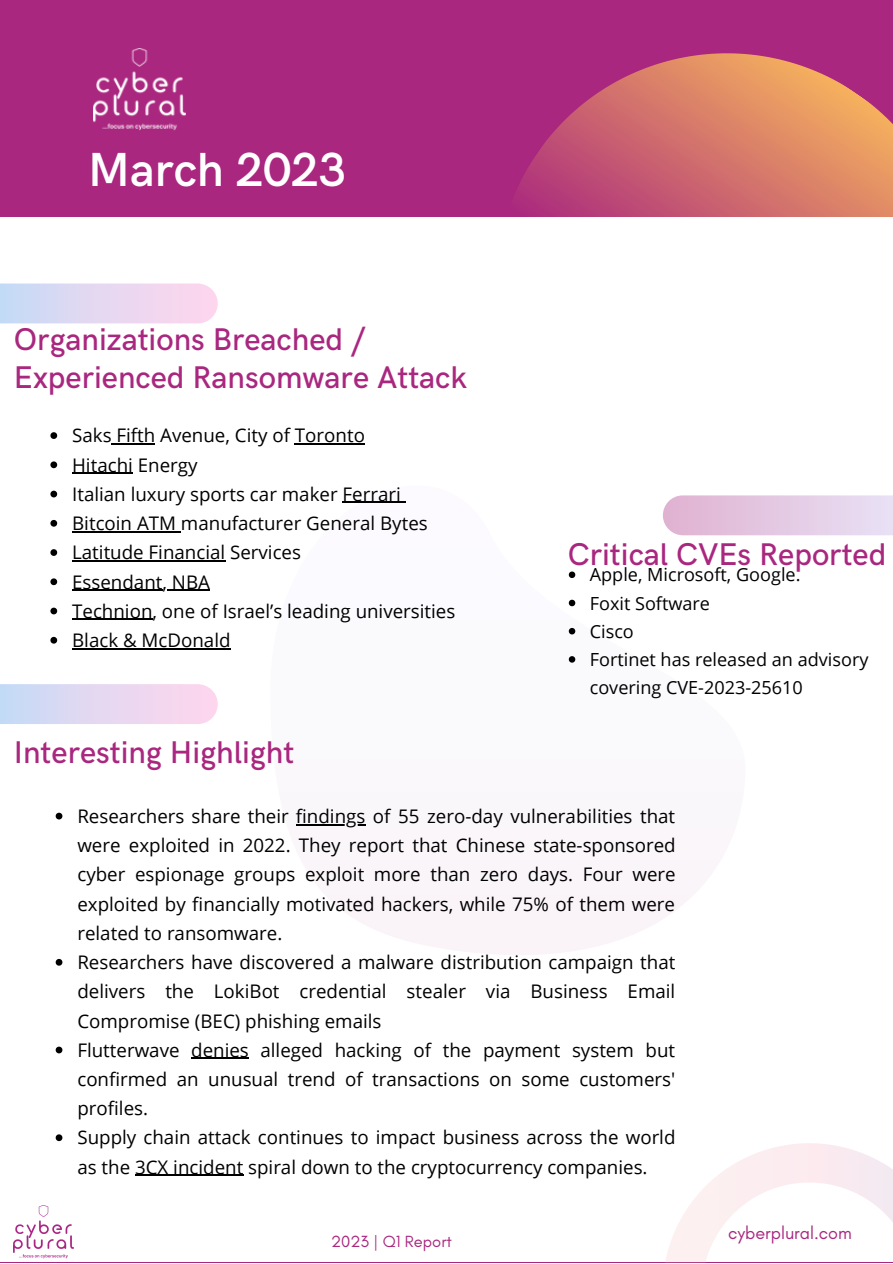
<style>
.page{position:relative;width:893px;height:1264px;background:#fff}
.page>*{position:absolute;margin:0;border:0;box-sizing:border-box;transform-origin:0 0}
.t1{font:600 48px "HK Grotesk";color:#fff}
.t2{font:500 31.5px/37px "HK Grotesk";color:#a9277f}
.t3{font:18.75px/29.2px "Open Sans";color:#000}
.t4{font:18px/28.2px "Open Sans";color:#000}
.t5{font:18px "Glacial Indifference";color:#a9277f}
.t6{font:16.5px "Glacial Indifference";color:#a9277f}
</style>
<div class="page">
<div style="left:0;top:0;width:892px;height:1262px;background:#a9277f"></div>
<svg style="left:517px;top:53px;width:375px;height:164px"></svg>
<div style="left:0;top:217px;width:892px;height:1044px;background:#fff"></div>
<img style="left:93px;top:48px;width:93px;height:83px">
<svg style="left:0;top:283px;width:218px;height:40px;background:#e4d9f1"></svg>
<svg style="left:746px;top:495px;width:146px;height:40px;background:#e5d2e9"></svg>
<svg style="left:0;top:684px;width:218px;height:40px;background:#e4d8f1"></svg>
<svg style="left:296px;top:495px;width:450px;height:460px"></svg>
<svg style="left:50px;top:432px;width:7px;height:7px"></svg>
<hr style="left:112px;top:443px;width:43px;height:1px;background:#000">
<hr style="left:295px;top:443px;width:70px;height:1px;background:#000">
<svg style="left:50px;top:461px;width:7px;height:7px"></svg>
<hr style="left:72px;top:472px;width:61px;height:2px;background:#000">
<svg style="left:50px;top:490px;width:7px;height:7px"></svg>
<hr style="left:342px;top:502px;width:59px;height:1px;background:#000">
<svg style="left:50px;top:520px;width:7px;height:6px"></svg>
<hr style="left:72px;top:531px;width:109px;height:1px;background:#000">
<svg style="left:50px;top:549px;width:7px;height:7px"></svg>
<hr style="left:72px;top:560px;width:153px;height:1px;background:#000">
<svg style="left:50px;top:578px;width:7px;height:7px"></svg>
<hr style="left:72px;top:589px;width:90px;height:1px;background:#000">
<hr style="left:167px;top:589px;width:43px;height:1px;background:#000">
<svg style="left:50px;top:607px;width:7px;height:7px"></svg>
<hr style="left:72px;top:619px;width:80px;height:1px;background:#000">
<svg style="left:50px;top:637px;width:7px;height:6px"></svg>
<hr style="left:72px;top:648px;width:158px;height:1px;background:#000">
<svg style="left:568px;top:571px;width:7px;height:7px"></svg>
<svg style="left:568px;top:599px;width:7px;height:7px"></svg>
<svg style="left:568px;top:628px;width:7px;height:6px"></svg>
<svg style="left:568px;top:656px;width:7px;height:6px"></svg>
<svg style="left:56px;top:812px;width:6px;height:7px"></svg>
<hr style="left:296px;top:824px;width:69px;height:1px;background:#000">
<svg style="left:56px;top:958px;width:6px;height:7px"></svg>
<svg style="left:56px;top:1046px;width:6px;height:7px"></svg>
<hr style="left:191px;top:1057px;width:58px;height:1px;background:#000">
<svg style="left:56px;top:1134px;width:6px;height:7px"></svg>
<hr style="left:135px;top:1174px;width:108px;height:1px;background:#000">
<svg style="left:662px;top:1143px;width:230px;height:119px"></svg>
<img style="left:14px;top:1205px;width:60px;height:53px">
<h1 class="t1" style="left:88px;top:142px;width:259px">March 2023</h1>
<h2 class="t2" style="left:14px;top:322px;width:454px">Organizations Breached /<br>Experienced Ransomware Attack</h2>
<p class="t3" style="left:72px;top:420px;width:385px">Saks Fifth Avenue, City of Toronto<br>Hitachi Energy<br>Italian luxury sports car maker Ferrari<br>Bitcoin ATM manufacturer General Bytes<br>Latitude Financial Services<br>Essendant, NBA<br>Technion, one of Israel’s leading universities<br>Black &amp; McDonald</p>
<h2 class="t2" style="left:14px;top:735px;width:282px">Interesting Highlight</h2>
<h2 class="t2" style="left:568px;top:537px;width:320px">Critical CVEs Reported</h2>
<p class="t4" style="left:589px;top:560px;width:280px">Apple, Microsoft, Google.<br>Foxit Software<br>Cisco<br>Fortinet has released an advisory covering CVE-2023-25610</p>
<p class="t3" style="left:77px;top:801px;width:599px">Researchers share their findings of 55 zero-day vulnerabilities that were exploited in 2022. They report that Chinese state-sponsored cyber espionage groups exploit more than zero days. Four were exploited by financially motivated hackers, while 75% of them were related to ransomware.<br>Researchers have discovered a malware distribution campaign that delivers the LokiBot credential stealer via Business Email Compromise (BEC) phishing emails<br>Flutterwave denies alleged hacking of the payment system but confirmed an unusual trend of transactions on some customers' profiles.<br>Supply chain attack continues to impact business across the world as the 3CX incident spiral down to the cryptocurrency companies.</p>
<p class="t6" style="left:331px;top:1231px;width:122px">2023 | Q1 Report</p>
<p class="t5" style="left:728px;top:1221px;width:125px">cyberplural.com</p>
</div>
